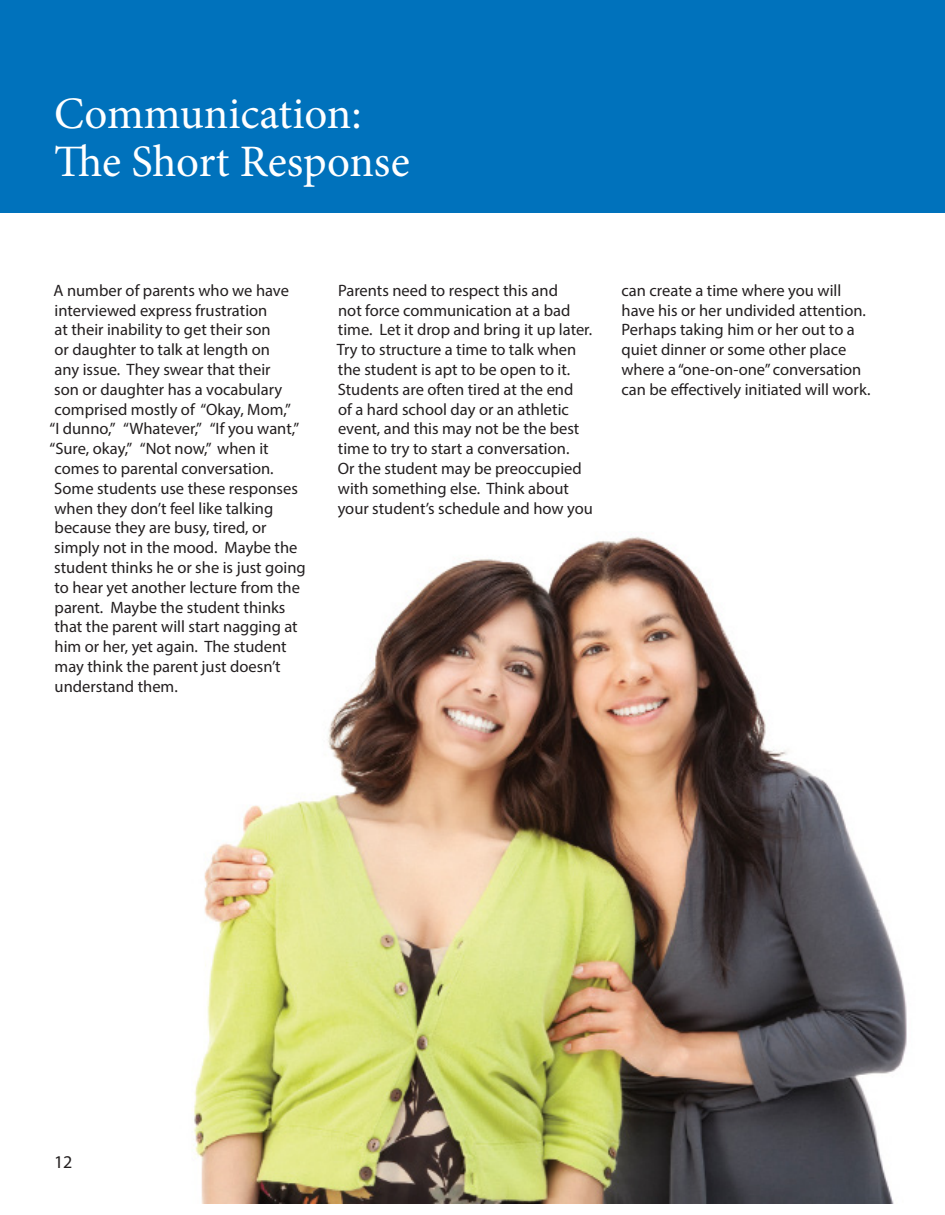
<style>
.page{position:relative;width:945px;height:1215px;background:#fff}
.page>*{position:absolute;margin:0;border:0;box-sizing:border-box;transform-origin:0 0}
.t1{font:45px/48px "Minion Pro";color:#fff}
.t2{font:18px "Myriad Pro";color:#231f20}
.Body{font:16.5px/19.8px "Myriad Pro";color:#231f20}
</style>
<div class="page">
<div style="left:932px;top:0;width:13px;height:212px;background:#0072bc"></div>
<div style="left:0;top:0;width:932px;height:212px;background:#0072bc"></div>
<img style="left:193px;top:536px;width:714px;height:668px">
<p class="t1" style="left:54px;top:90px;width:357px">Communication:<br>The Short Response</p>
<p class="Body" style="left:53px;top:280px;width:237px">A number of parents who we have</p>
<p class="Body" style="left:55px;top:300px;width:214px">interviewed express frustration</p>
<p class="Body" style="left:55px;top:320px;width:218px">at their inability to get their son</p>
<p class="Body" style="left:55px;top:340px;width:217px">or daughter to talk at length on</p>
<p class="Body" style="left:55px;top:359px;width:217px">any issue. They swear that their</p>
<p class="Body" style="left:54px;top:379px;width:230px">son or daughter has a vocabulary</p>
<p class="Body" style="left:55px;top:399px;width:238px">comprised mostly of “Okay, Mom,”</p>
<p class="Body" style="left:50px;top:419px;width:251px">“I dunno,” “Whatever,” “If you want,”</p>
<p class="Body" style="left:50px;top:439px;width:221px">“Sure, okay,” “Not now,” when it</p>
<p class="Body" style="left:55px;top:458px;width:221px">comes to parental conversation.</p>
<p class="Body" style="left:54px;top:478px;width:245px">Some students use these responses</p>
<p class="Body" style="left:54px;top:498px;width:220px">when they don’t feel like talking</p>
<p class="Body" style="left:55px;top:518px;width:213px">because they are busy, tired, or</p>
<p class="Body" style="left:54px;top:538px;width:245px">simply not in the mood. Maybe the</p>
<p class="Body" style="left:54px;top:557px;width:253px">student thinks he or she is just going</p>
<p class="Body" style="left:54px;top:577px;width:247px">to hear yet another lecture from the</p>
<p class="Body" style="left:55px;top:597px;width:232px">parent. Maybe the student thinks</p>
<p class="Body" style="left:54px;top:617px;width:245px">that the parent will start nagging at</p>
<p class="Body" style="left:55px;top:637px;width:234px">him or her, yet again. The student</p>
<p class="Body" style="left:55px;top:656px;width:228px">may think the parent just doesn’t</p>
<p class="Body" style="left:55px;top:676px;width:125px">understand them.</p>
<p class="Body" style="left:337px;top:280px;width:258px">Parents need to respect this and<br>not force communication at a bad time. Let it drop and bring it up later.<br>Try to structure a time to talk when the student is apt to be open to it.<br>Students are often tired at the end<br>of a hard school day or an athletic event, and this may not be the best time to try to start a conversation.<br>Or the student may be preoccupied with something else. Think about your student’s schedule and how you</p>
<p class="Body" style="left:621px;top:280px;width:251px">can create a time where you will have his or her undivided attention.<br>Perhaps taking him or her out to a quiet dinner or some other place where a “one-on-one” conversation can be effectively initiated will work.</p>
<p class="t2" style="left:54px;top:1151px;width:20px">12</p>
</div>
